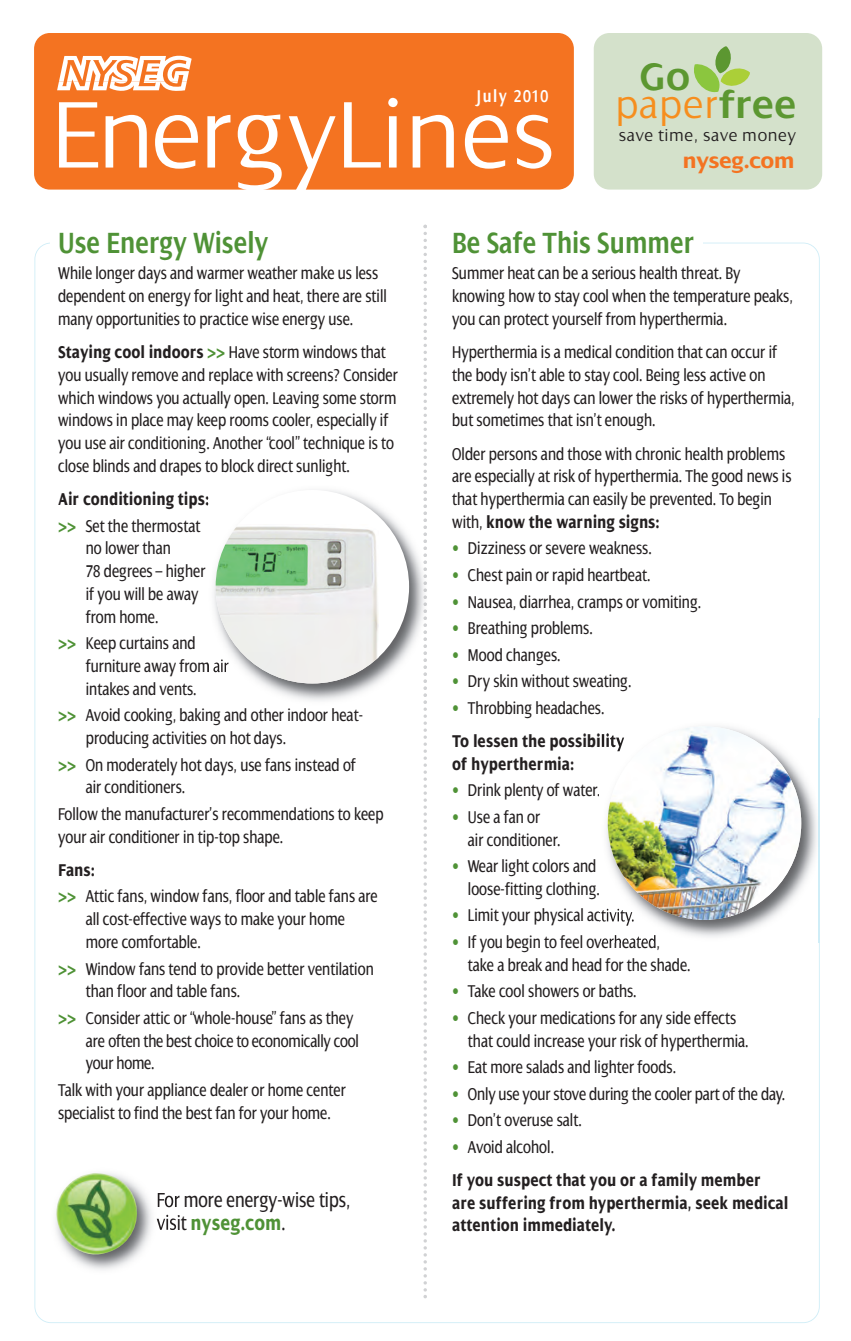
<style>
.page{position:relative;width:851px;height:1341px;background:#fff}
.page>*{position:absolute;margin:0;border:0;box-sizing:border-box;transform-origin:0 0}
.t1{font:300 102.02px "Dialog";color:#fff}
.t2{font:300 41.12px "Dialog";letter-spacing:.02em;color:#f68e1e}
.t3{font:600 41.12px "Dialog";color:#5c9731}
.t4{font:600 condensed 31.5px "Dialog";color:#4f9236}
.t5{font:700 22.57px "Dialog";color:#f47321}
.t6{font:condensed 21.88px/22.8px "Dialog";color:#231f20}
.t7{font:condensed 18.38px/22.8px "Dialog";color:#231f20}
.t8{font:700 condensed 18.38px/33.2px "Dialog";color:#231f20}
.t9{font:600 condensed 18.38px "Dialog";letter-spacing:.085em;color:#fff}
.t10{font:300 17.68px "Dialog";letter-spacing:.03em;color:#231f20}
.s1{font-weight:600;color:#5c9731}
.s2{font-weight:700}
.s3{font-family:"Univers";font-weight:700;color:#4f9236}
.s4{font-family:"Univers";color:#4f9236}
.s5{font-weight:400}
.s6{font-weight:700;color:#4f9236}
.s7{color:#4f9236}
.s8{font-weight:400;color:#4f9236}
</style>
<div class="page">
<div style="left:34px;top:33px;width:540px;height:156px;background:#f47321;border-radius:16px"></div>
<div style="left:594px;top:33px;width:228px;height:156px;background:#d4e1cb;border-radius:16px"></div>
<svg style="left:694px;top:46px;width:56px;height:47px"></svg>
<svg style="left:57px;top:55px;width:135px;height:36px"></svg>
<svg style="left:423px;top:225px;width:4px;height:1073px"></svg>
<img style="left:600px;top:718px;width:219px;height:224px">
<img style="left:819px;top:718px;width:1px;height:224px">
<img style="left:608px;top:726px;width:193px;height:193px;border-radius:50%">
<img style="left:55px;top:1187px;width:123px;height:83px">
<img style="left:158px;top:1191px;width:20px;height:18px">
<img style="left:157px;top:1214px;width:21px;height:15px">
<img style="left:56px;top:1173px;width:82px;height:82px">
<img style="left:208px;top:482px;width:219px;height:224px">
<svg style="left:208px;top:659px;width:1px;height:14px"></svg>
<img style="left:423px;top:483px;width:4px;height:102px">
<div style="left:216px;top:490px;width:193px;height:193px;background:#fff;border-radius:50%"></div>
<img style="left:216px;top:524px;width:162px;height:159px">
<p class="t9" style="left:475px;top:85px;width:75px">July 2010</p>
<h1 class="t1" style="left:51px;top:73px;width:505px">EnergyLines</h1>
<h2 class="t3" style="left:640px;top:51px;width:51px">Go</h2>
<h2 class="t2" style="left:615px;top:80px;width:182px">paper<span class="s1">free</span></h2>
<p class="t10" style="left:619px;top:124px;width:178px">save time, save money</p>
<p class="t5" style="left:683px;top:147px;width:113px">nyseg.com</p>
<h3 class="t4" style="left:58px;top:223px;width:212px">Use Energy Wisely</h3>
<p class="t7" style="left:58px;top:262px;width:330px">While longer days and warmer weather make us less dependent on energy for light and heat, there are still many opportunities to practice wise energy use.</p>
<p class="t7" style="left:58px;top:340px;width:341px"><span class="s2">Staying cool indoors</span> <span class="s3">&gt;&gt;</span> Have storm windows that you usually remove and replace with screens? Consider which windows you actually open. Leaving some storm windows in place may keep rooms cooler, especially if you use air conditioning. Another “cool” technique is to close blinds and drapes to block direct sunlight.</p>
<p class="t8" style="left:58px;top:485px;width:152px;line-height:26.6px">Air conditioning tips: <span class="s4">&gt;&gt;</span> <span class="s5">Set the thermostat</span></p>
<p class="t7" style="left:86px;top:536px;width:121px">no lower than<br>78 degrees – higher if you will be away from home.</p>
<p class="t7" style="left:86px;top:631px;width:144px;text-indent:-28px"><span class="s3">&gt;&gt;</span> Keep curtains and furniture away from air intakes and vents.</p>
<p class="t7" style="left:86px;top:703px;width:279px;text-indent:-28px"><span class="s3">&gt;&gt;</span> Avoid cooking, baking and other indoor heat&shy;producing activities on hot days.</p>
<p class="t7" style="left:86px;top:753px;width:272px;text-indent:-28px"><span class="s3">&gt;&gt;</span> On moderately hot days, use fans instead of air conditioners.</p>
<p class="t7" style="left:58px;top:802px;width:327px">Follow the manufacturer’s recommendations to keep your air conditioner in tip-top shape.</p>
<p class="t7" style="left:58px;top:856px;width:321px;line-height:26.6px"><span class="s2">Fans:<br></span><span class="s3">&gt;&gt;</span> Attic fans, window fans, floor and table fans are</p>
<p class="t7" style="left:86px;top:907px;width:261px">all cost-effective ways to make your home more comfortable.</p>
<p class="t7" style="left:86px;top:956px;width:289px;text-indent:-28px"><span class="s3">&gt;&gt;</span> Window fans tend to provide better ventilation than floor and table fans.</p>
<p class="t7" style="left:86px;top:1006px;width:275px;text-indent:-28px"><span class="s3">&gt;&gt;</span> Consider attic or “whole-house” fans as they are often the best choice to economically cool your home.</p>
<p class="t7" style="left:58px;top:1078px;width:289px">Talk with your appliance dealer or home center specialist to find the best fan for your home.</p>
<p class="t6" style="left:157px;top:1187px;width:195px">For more energy-wise tips, visit <span class="s6">nyseg.com</span>.</p>
<h3 class="t4" style="left:452px;top:223px;width:244px">Be Safe This Summer</h3>
<p class="t7" style="left:452px;top:262px;width:342px">Summer heat can be a serious health threat. By knowing how to stay cool when the temperature peaks, you can protect yourself from hyperthermia.</p>
<p class="t7" style="left:452px;top:340px;width:344px">Hyperthermia is a medical condition that can occur if the body isn’t able to stay cool. Being less active on extremely hot days can lower the risks of hyperthermia, but sometimes that isn’t enough.</p>
<p class="t7" style="left:452px;top:442px;width:341px">Older persons and those with chronic health problems are especially at risk of hyperthermia. The good news is that hyperthermia can easily be prevented. To begin with, <span class="s2">know the warning signs:</span></p>
<p class="t7" style="left:452px;top:536px;width:201px"><span class="s7">•</span> Dizziness or severe weakness.</p>
<p class="t7" style="left:452px;top:563px;width:200px"><span class="s7">•</span> Chest pain or rapid heartbeat.</p>
<p class="t7" style="left:452px;top:590px;width:251px"><span class="s7">•</span> Nausea, diarrhea, cramps or vomiting.</p>
<p class="t7" style="left:452px;top:616px;width:142px"><span class="s7">•</span> Breathing problems.</p>
<p class="t7" style="left:452px;top:643px;width:110px"><span class="s7">•</span> Mood changes.</p>
<p class="t7" style="left:452px;top:669px;width:181px"><span class="s7">•</span> Dry skin without sweating.</p>
<p class="t8" style="left:452px;top:690px;width:174px"><span class="s8">•</span> <span class="s5">Throbbing headaches.<br></span>To lessen the possibility</p>
<p class="t8" style="left:452px;top:746px;width:123px">of hyperthermia:</p>
<p class="t7" style="left:452px;top:778px;width:150px"><span class="s7">•</span> Drink plenty of water.</p>
<p class="t7" style="left:468px;top:805px;width:94px;text-indent:-16px"><span class="s7">•</span> Use a fan or<br>air conditioner.</p>
<p class="t7" style="left:452px;top:854px;width:149px;text-align:right"><span class="s7">•</span> Wear light colors and loose-fitting clothing.</p>
<p class="t7" style="left:452px;top:903px;width:184px"><span class="s7">•</span> Limit your physical activity.</p>
<p class="t7" style="left:468px;top:930px;width:224px;text-indent:-16px"><span class="s7">•</span> If you begin to feel overheated, take a break and head for the shade.</p>
<p class="t7" style="left:452px;top:979px;width:186px"><span class="s7">•</span> Take cool showers or baths.</p>
<p class="t7" style="left:468px;top:1006px;width:282px;text-indent:-16px"><span class="s7">•</span> Check your medications for any side effects that could increase your risk of hyperthermia.</p>
<p class="t7" style="left:452px;top:1055px;width:225px"><span class="s7">•</span> Eat more salads and lighter foods.</p>
<p class="t7" style="left:452px;top:1081px;width:334px"><span class="s7">•</span> Only use your stove during the cooler part of the day.</p>
<p class="t7" style="left:452px;top:1108px;width:131px"><span class="s7">•</span> Don’t overuse salt.</p>
<p class="t8" style="left:452px;top:1129px;width:310px"><span class="s8">•</span> <span class="s5">Avoid alcohol.<br></span>If you suspect that you or a family member</p>
<p class="t8" style="left:452px;top:1190px;width:338px;line-height:22.8px">are suffering from hyperthermia, seek medical attention immediately.</p>
</div>
